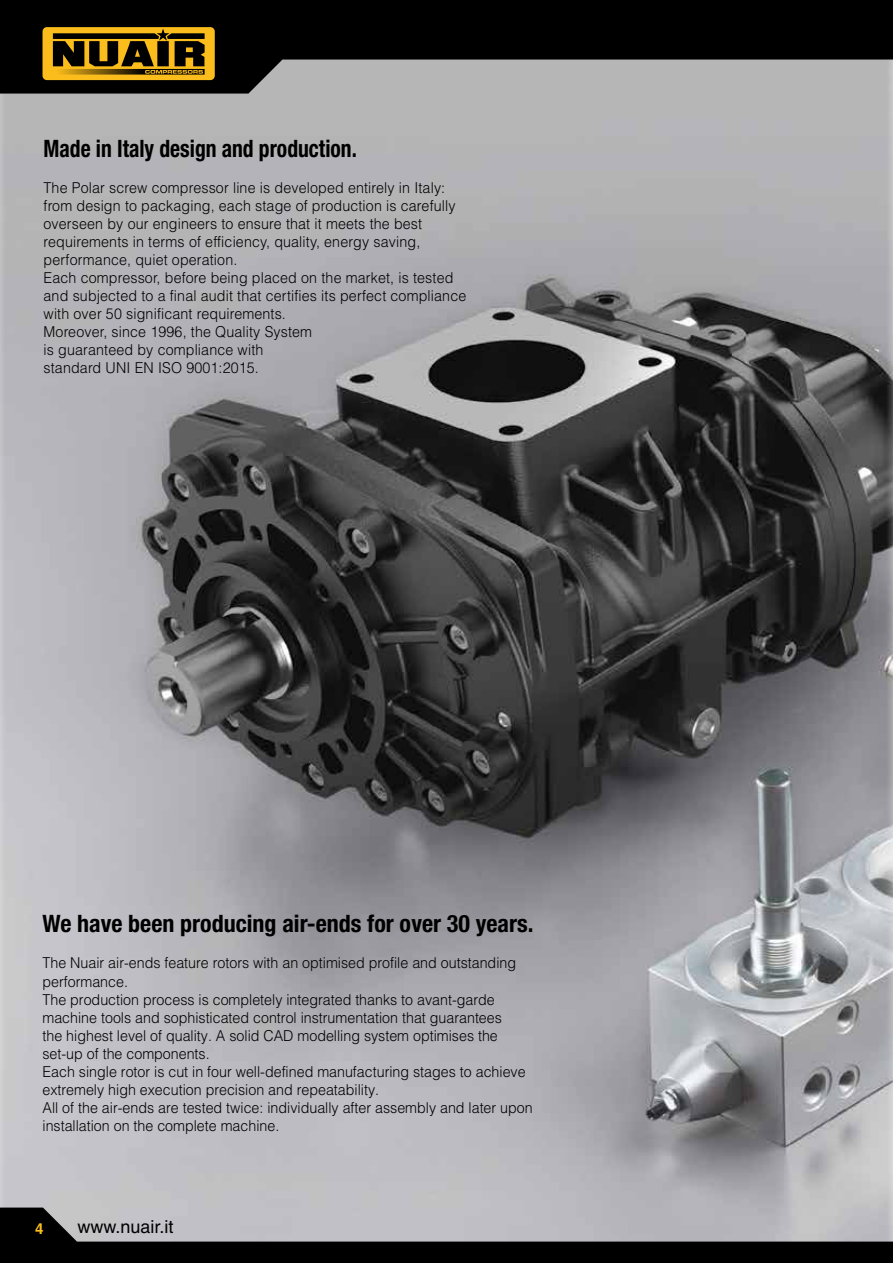
<style>
.page{position:relative;width:893px;height:1263px;background:#fff}
.page>*{position:absolute;margin:0;border:0;box-sizing:border-box;transform-origin:0 0}
.t1{font:700 condensed 24px "Helvetica Neue LT Std";color:#000}
.t2{font:700 condensed 24px "Helvetica Neue LT Std";color:#000;scale:.9 1}
.t3{font:18px "Helvetica LT Std";color:#000}
.t4{font:300 15px/18px "Helvetica LT Std";color:#000;scale:.95 1}
.t5{font:700 15px "Helvetica LT Std";color:#fbbd1b}
</style>
<div class="page">
<div style="left:0;top:0;width:893px;height:1263px;background:#fff;opacity:.75"></div>
<svg style="left:0;top:0;width:893px;height:94px;background:#353535"></svg>
<svg style="left:0;top:1207px;width:893px;height:56px;background:#6d6c6f"></svg>
<div style="left:43px;top:27px;width:172px;height:53px;background:#fbbd1b;border-radius:4px"></div>
<svg style="left:53px;top:29px;width:152px;height:46px"></svg>
<h1 class="t2" style="left:44px;top:134px;width:350px">Made in Italy design and production.</h1>
<p class="t4" style="left:44px;top:179px;width:446px">The Polar screw compressor line is developed entirely in Italy: from design to packaging, each stage of production is carefully overseen by our engineers to ensure that it meets the best requirements in terms of efficiency, quality, energy saving, performance, quiet operation.<br>Each compressor, before being placed on the market, is tested and subjected to a final audit that certifies its perfect compliance with over 50 significant requirements.<br>Moreover, since 1996, the Quality System<br>is guaranteed by compliance with<br>standard UNI EN ISO 9001:2015.</p>
<h1 class="t1" style="left:43px;top:909px;width:492px">We have been producing air-ends for over 30 years.</h1>
<p class="t4" style="left:43px;top:954px;width:517px">The Nuair air-ends feature rotors with an optimised profile and outstanding performance.<br>The production process is completely integrated thanks to avant-garde machine tools and sophisticated control instrumentation that guarantees<br>the highest level of quality. A solid CAD modelling system optimises the set-up of the components.<br>Each single rotor is cut in four well-defined manufacturing stages to achieve extremely high execution precision and repeatability.<br>All of the air-ends are tested twice: individually after assembly and later upon installation on the complete machine.</p>
<p class="t5" style="left:35px;top:1219px;width:10px">4</p>
<p class="t3" style="left:78px;top:1216px;width:97px">www.nuair.it</p>
</div>
